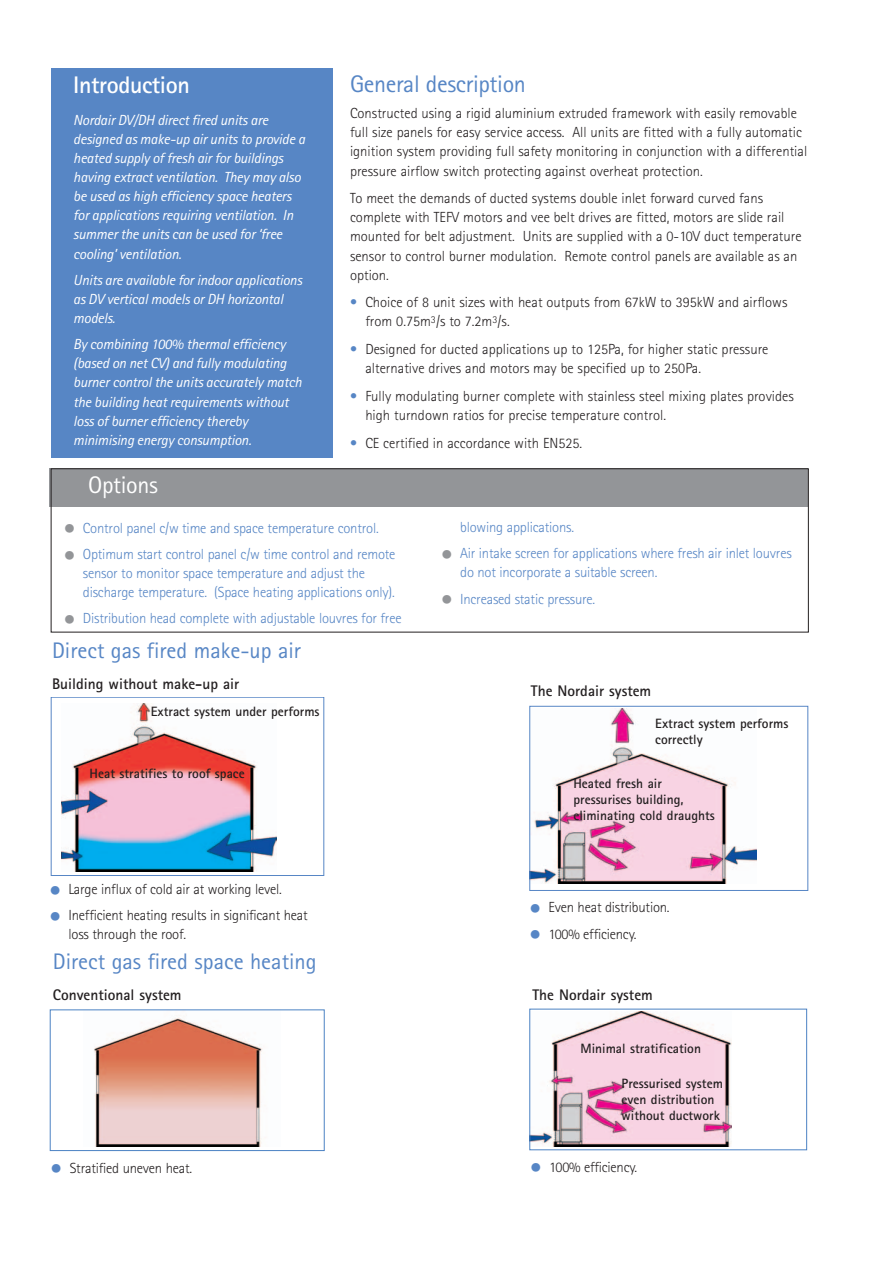
<style>
.page{position:relative;width:893px;height:1263px;background:#fff}
.page>*{position:absolute;margin:0;border:0;box-sizing:border-box;transform-origin:0 0}
.t1{font:24px "Rotis Sans Serif";letter-spacing:-.015em;color:#5786c5}
.t2{font:700 24px "Rotis Sans Serif";letter-spacing:-.015em;color:#fff}
.t3{font:24px "Rotis Sans Serif";letter-spacing:-.015em;color:#fff}
.t4{font:22.5px "Rotis Sans Serif";color:#5786c5}
.t5{font:700 15.3px "Rotis Sans Serif";color:#231f20}
.t6{font:300 14.7px/19px "Rotis Sans Serif";color:#231f20}
.t7{font:italic 14.7px/19px "Rotis Sans Serif";letter-spacing:-.015em;color:#fff}
.t8{font:300 14.7px/19px "Rotis Sans Serif";letter-spacing:-.015em;color:#5786c5}
.t9{font:700 13.5px/16.2px "Rotis Sans Serif";color:#231f20}
.s1{color:#5786c5}
.s2{font-size:24px;color:#939598}
.s3{font-size:24px;color:#5786c5}
</style>
<div class="page">
<img style="left:62px;top:703px;width:215px;height:169px">
<div style="left:51px;top:697px;width:273px;height:179px;border:1px solid #5786c5"></div>
<img style="left:531px;top:708px;width:225px;height:176px">
<div style="left:529px;top:706px;width:279px;height:185px;border:1px solid #5786c5"></div>
<img style="left:531px;top:1011px;width:201px;height:135px">
<div style="left:529px;top:1009px;width:278px;height:141px;border:1px solid #4b82c3"></div>
<div style="left:51px;top:68px;width:281px;height:390px;background:#5786c5"></div>
<div style="left:50px;top:468px;width:758px;height:39px;background:#939598"></div>
<div style="left:51px;top:468px;width:758px;height:164px;border:1px solid #231f20"></div>
<img style="left:94px;top:1018px;width:169px;height:128px">
<div style="left:50px;top:1009px;width:275px;height:142px;border:1px solid #4b82c3"></div>
<h1 class="t2" style="left:73px;top:76px;width:118px">Introduction</h1>
<p class="t7" style="left:73px;top:112px;width:233px">Nordair DV/DH direct fired units are designed as make-up air units to provide a heated supply of fresh air for buildings having extract ventilation. They may also be used as high efficiency space heaters for applications requiring ventilation. In summer the units can be used for ‘free cooling’ ventilation.</p>
<p class="t7" style="left:73px;top:272px;width:230px">Units are available for indoor applications as DV vertical models or DH horizontal models.</p>
<p class="t7" style="left:73px;top:336px;width:230px">By combining 100% thermal efficiency (based on net CV) and fully modulating burner control the units accurately match the building heat requirements without loss of burner efficiency thereby minimising energy consumption.</p>
<h1 class="t1" style="left:350px;top:75px;width:177px">General description</h1>
<p class="t6" style="left:350px;top:105px;width:459px">Constructed using a rigid aluminium extruded framework with easily removable full size panels for easy service access. All units are fitted with a fully automatic ignition system providing full safety monitoring in conjunction with a differential pressure airflow switch protecting against overheat protection.</p>
<p class="t6" style="left:350px;top:190px;width:453px">To meet the demands of ducted systems double inlet forward curved fans complete with TEFV motors and vee belt drives are fitted, motors are slide rail mounted for belt adjustment. Units are supplied with a 0-10V duct temperature sensor to control burner modulation. Remote control panels are available as an option.</p>
<p class="t6" style="left:365px;top:294px;width:424px;text-indent:-15px"><span class="s1">•</span> Choice of 8 unit sizes with heat outputs from 67kW to 395kW and airflows from 0.75m<sup>3</sup>/s to 7.2m<sup>3</sup>/s.</p>
<p class="t6" style="left:365px;top:341px;width:405px;text-indent:-15px"><span class="s1">•</span> Designed for ducted applications up to 125Pa, for higher static pressure alternative drives and motors may be specified up to 250Pa.</p>
<p class="t6" style="left:365px;top:388px;width:430px;text-indent:-15px"><span class="s1">•</span> Fully modulating burner complete with stainless steel mixing plates provides high turndown ratios for precise temperature control.</p>
<p class="t6" style="left:350px;top:434px;width:234px"><span class="s1">•</span> CE certified in accordance with EN525.</p>
<h1 class="t3" style="left:88px;top:477px;width:71px">Options</h1>
<p class="t8" style="left:64px;top:520px;width:316px"><span class="s2">•</span> Control panel c/w time and space temperature control.</p>
<p class="t8" style="left:83px;top:546px;width:314px;text-indent:-19px"><span class="s2">•</span> Optimum start control panel c/w time control and remote sensor to monitor space temperature and adjust the discharge temperature. (Space heating applications only).</p>
<p class="t8" style="left:64px;top:610px;width:339px"><span class="s2">•</span> Distribution head complete with adjustable louvres for free</p>
<h2 class="t4" style="left:52px;top:642px;width:250px">Direct gas fired make-up air</h2>
<p class="t5" style="left:52px;top:678px;width:189px">Building without make-up air</p>
<p class="t9" style="left:151px;top:705px;width:170px">Extract system under performs</p>
<p class="t9" style="left:90px;top:766px;width:157px">Heat stratifies to roof space</p>
<p class="t6" style="left:49px;top:881px;width:234px"><span class="s3">•</span> Large influx of cold air at working level.</p>
<p class="t6" style="left:69px;top:907px;width:241px;text-indent:-19px"><span class="s3">•</span> Inefficient heating results in significant heat loss through the roof.</p>
<h2 class="t4" style="left:53px;top:954px;width:265px">Direct gas fired space heating</h2>
<p class="t5" style="left:53px;top:990px;width:130px">Conventional system</p>
<p class="t6" style="left:51px;top:1159px;width:143px"><span class="s3">•</span> Stratified uneven heat.</p>
<p class="t8" style="left:460px;top:519px;width:115px">blowing applications.</p>
<p class="t8" style="left:460px;top:545px;width:333px;text-indent:-19px"><span class="s2">•</span> Air intake screen for applications where fresh air inlet louvres do not incorporate a suitable screen.</p>
<p class="t8" style="left:441px;top:590px;width:156px"><span class="s2">•</span> Increased static pressure.</p>
<p class="t5" style="left:531px;top:686px;width:122px">The Nordair system</p>
<p class="t9" style="left:655px;top:716px;width:135px">Extract system performs correctly</p>
<p class="t9" style="left:573px;top:776px;width:143px">Heated fresh air pressurises building, eliminating cold draughts</p>
<p class="t6" style="left:529px;top:899px;width:142px"><span class="s3">•</span> Even heat distribution.</p>
<p class="t6" style="left:529px;top:925px;width:109px"><span class="s3">•</span> 100% efficiency.</p>
<p class="t5" style="left:532px;top:989px;width:122px">The Nordair system</p>
<p class="t9" style="left:580px;top:1041px;width:122px">Minimal stratification</p>
<p class="t9" style="left:622px;top:1076px;width:103px">Pressurised system even distribution without ductwork</p>
<p class="t6" style="left:530px;top:1159px;width:109px"><span class="s3">•</span> 100% efficiency.</p>
</div>
